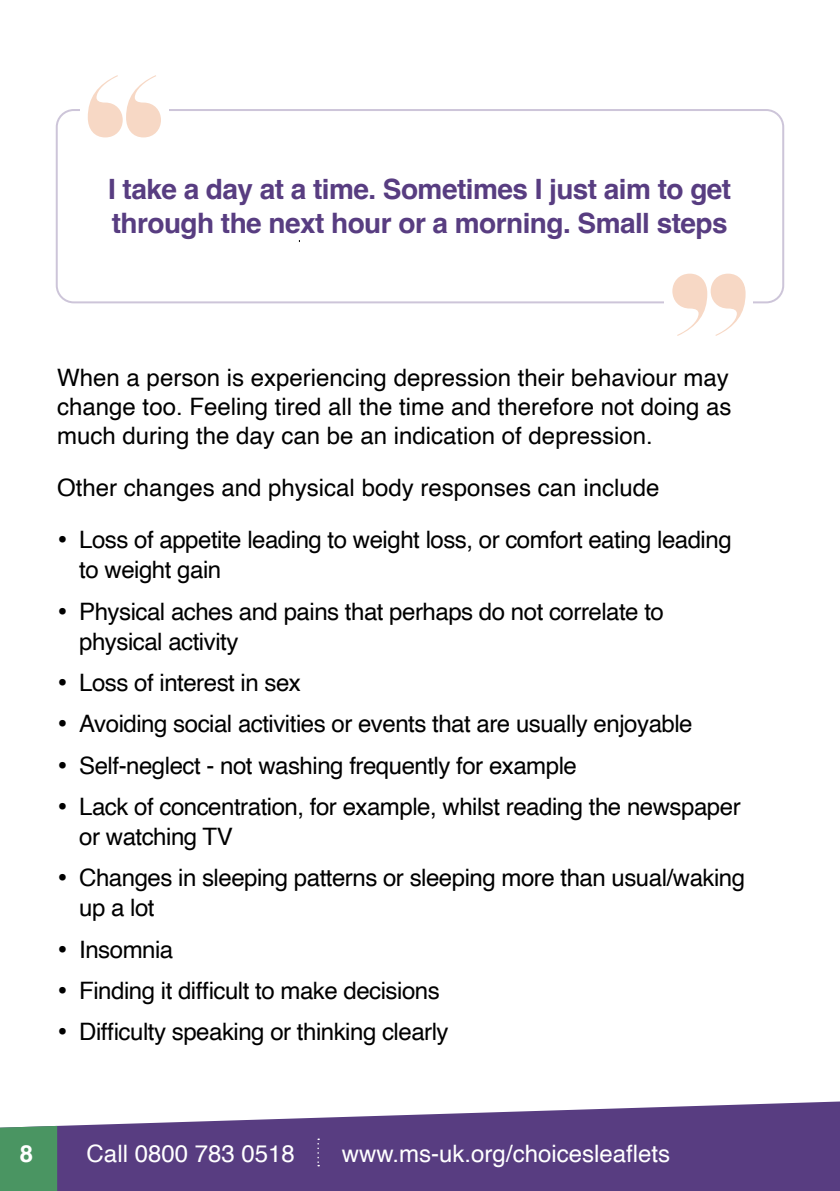
<style>
.page{position:relative;width:840px;height:1191px;background:#fff}
.page>*{position:absolute;margin:0;border:0;box-sizing:border-box;transform-origin:0 0}
.t1{font:700 28px/34px "Helvetica";letter-spacing:-.02em;color:#583d81}
.t2{font:24px/30px "Helvetica";letter-spacing:-.02em;color:#000}
.t3{font:24px "Helvetica";color:#000}
.t4{font:24px "Helvetica";color:#fff}
.t5{font:700 24px "Helvetica";color:#fff}
.s1{font-size:30px}
</style>
<div class="page">
<svg style="left:57px;top:1101px;width:782px;height:90px;background:#705993"></svg>
<svg style="left:317px;top:1138px;width:2px;height:28px"></svg>
<div style="left:0;top:1125px;width:57px;height:66px;background:#4a9562"></div>
<div style="left:56px;top:109px;width:727px;height:194px;border:2px solid #cdc5d9;border-radius:17px"></div>
<div style="left:664px;top:274px;width:88px;height:49px;background:#fff"></div>
<svg style="left:672px;top:274px;width:73px;height:62px"></svg>
<div style="left:81px;top:90px;width:88px;height:49px;background:#fff"></div>
<svg style="left:88px;top:75px;width:73px;height:62px"></svg>
<p class="t1" style="left:108px;top:175px;width:624px">I take a day at a time. Sometimes I just aim to get through the next hour or a morning. Small steps</p>
<p class="t2" style="left:57px;top:364px;width:675px;line-height:28.8px;text-align:justify">When a person is experiencing depression their behaviour may change too. Feeling tired all the time and therefore not doing as much during the day can be an indication of depression.</p>
<p class="t3" style="left:57px;top:468px;width:603px">Other changes and physical body responses can include</p>
<p class="t2" style="left:79px;top:525px;width:653px;text-indent:-22px"><span class="s1">•</span> Loss of appetite leading to weight loss, or comfort eating leading to weight gain</p>
<p class="t2" style="left:79px;top:597px;width:586px;text-indent:-22px"><span class="s1">•</span> Physical aches and pains that perhaps do not correlate to physical activity</p>
<p class="t2" style="left:57px;top:668px;width:245px"><span class="s1">•</span> Loss of interest in sex</p>
<p class="t2" style="left:57px;top:709px;width:636px"><span class="s1">•</span> Avoiding social activities or events that are usually enjoyable</p>
<p class="t2" style="left:57px;top:751px;width:521px"><span class="s1">•</span> Self-neglect - not washing frequently for example</p>
<p class="t2" style="left:79px;top:792px;width:662px;text-indent:-22px"><span class="s1">•</span> Lack of concentration, for example, whilst reading the newspaper or watching TV</p>
<p class="t2" style="left:79px;top:863px;width:667px;text-indent:-22px"><span class="s1">•</span> Changes in sleeping patterns or sleeping more than usual/waking up a lot</p>
<p class="t2" style="left:57px;top:935px;width:118px"><span class="s1">•</span> Insomnia</p>
<p class="t2" style="left:57px;top:976px;width:384px"><span class="s1">•</span> Finding it difficult to make decisions</p>
<p class="t2" style="left:57px;top:1017px;width:393px"><span class="s1">•</span> Difficulty speaking or thinking clearly</p>
<p class="t5" style="left:20px;top:1138px;width:15px">8</p>
<p class="t4" style="left:87px;top:1134px;width:210px">Call 0800 783 0518</p>
<p class="t4" style="left:341px;top:1134px;width:330px">www.ms-uk.org/choicesleaflets</p>
</div>
